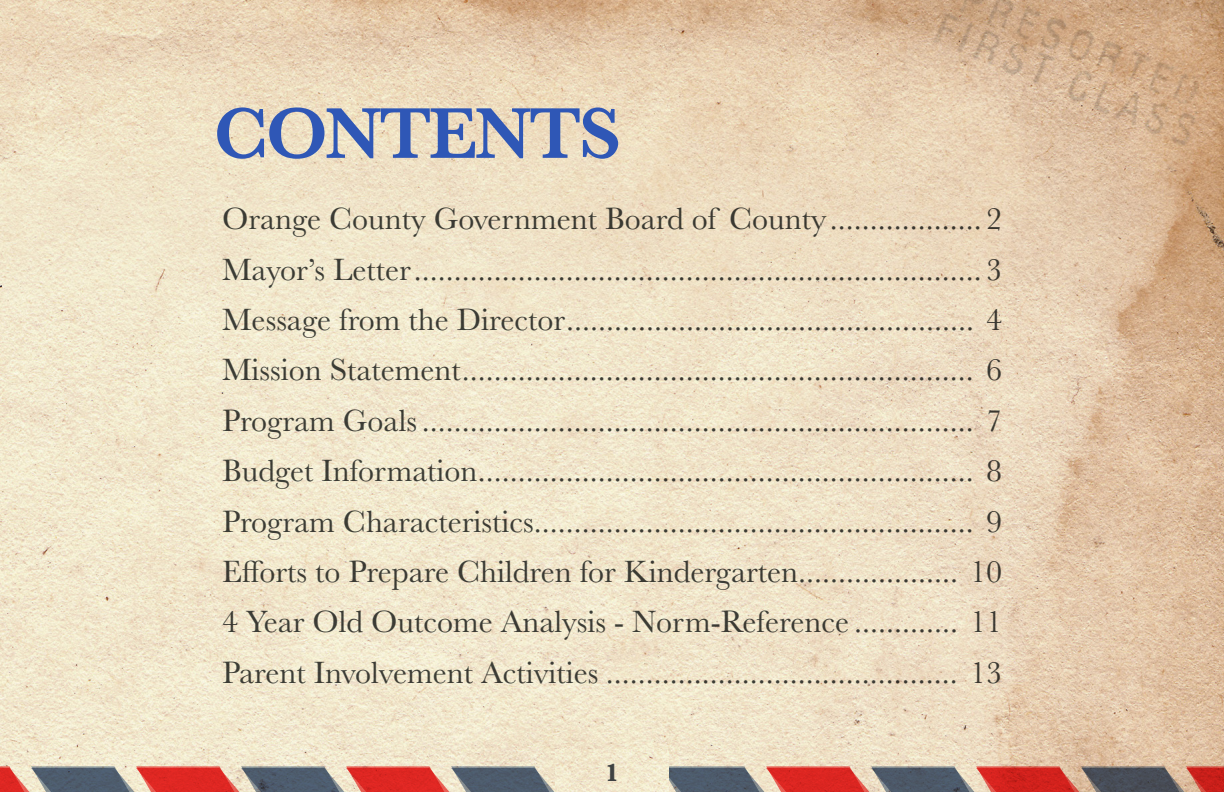
<style>
.page{position:relative;width:1224px;height:792px;background:#fff}
.page>*{position:absolute;margin:0;border:0;box-sizing:border-box;transform-origin:0 0}
.t1{font:600 74.8px "Baskerville";letter-spacing:-.04em;color:#2f57b6}
.t2{font:32px/50.4px "Baskerville";color:#3f4242;text-align:justify}
.t3{font:700 25.6px "Baskerville";color:#3f4242}
</style>
<div class="page">
<img style="left:0;top:0;width:1224px;height:766px">
<img style="left:901px;top:0;width:323px;height:208px">
<svg style="left:0;top:766px;width:1224px;height:26px;background:#a06665"></svg>
<img style="left:556px;top:750px;width:112px;height:42px">
<p class="t1" style="left:213px;top:81px;width:409px">CONTENTS</p>
<p class="t2" style="left:222px;top:194px;width:781px">Orange County Government Board of County ................... 2<br>Mayor’s Letter....................................................................... 3<br>Message from the Director................................................... 4<br>Mission Statement................................................................ 6<br>Program Goals ..................................................................... 7<br>Budget Information.............................................................. 8<br>Program Characteristics....................................................... 9<br>Efforts to Prepare Children for Kindergarten.................... 10<br>4 Year Old Outcome Analysis - Norm-Reference ............. 11<br>Parent Involvement Activities ............................................ 13</p>
<p class="t3" style="left:605px;top:755px;width:15px">1</p>
</div>
